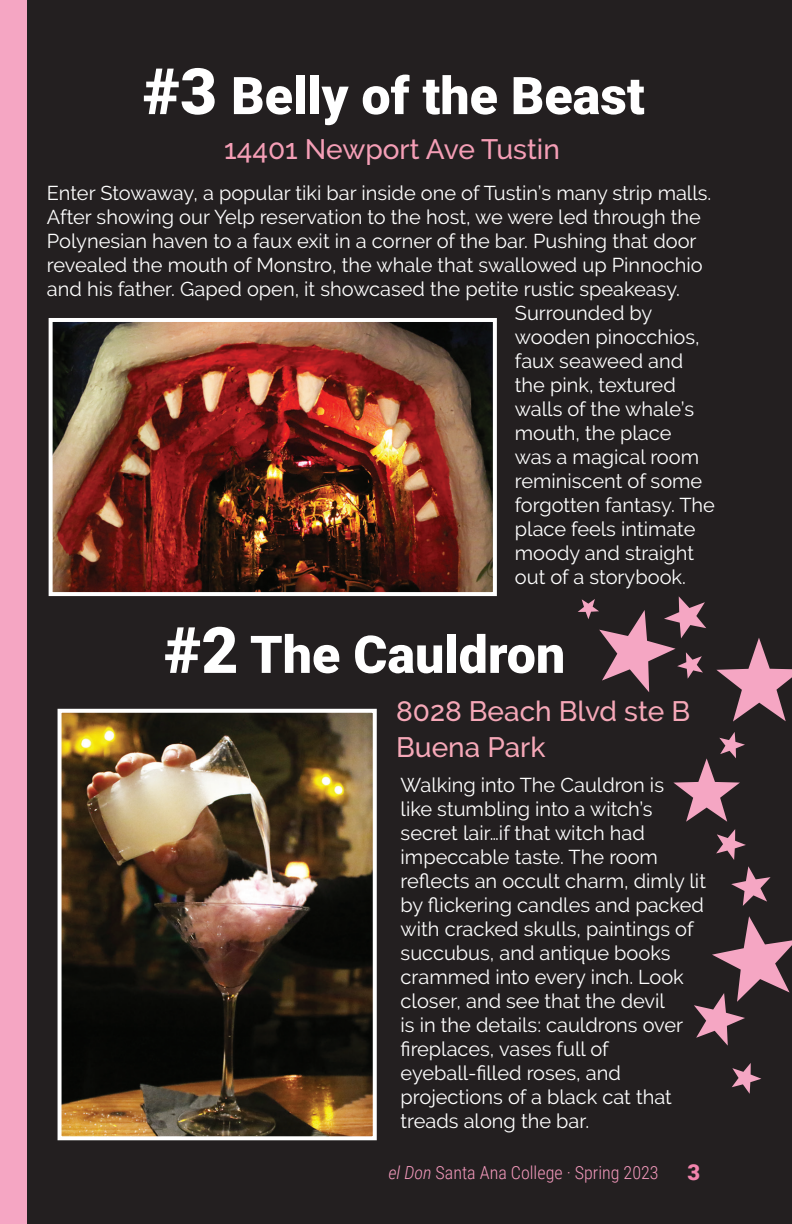
<style>
.page{position:relative;width:792px;height:1224px;background:#fff}
.page>*{position:absolute;margin:0;border:0;box-sizing:border-box;transform-origin:0 0}
.t1{font:900 52px "Roboto";color:#fff}
.t2{font:500 28px/36px "Raleway";color:#f6a8b8}
.t3{font:500 28px "Raleway";color:#f59eb6}
.t4{font:900 22px "Roboto";color:#f284ad}
.t5{font:20px/24px "Raleway";color:#fff}
.t6{font:300 18px "Roboto Condensed";color:#f499bc}
.s1{font-size:64px}
.s2{font-style:italic}
</style>
<div class="page">
<div style="left:8px;top:0;width:783px;height:1224px;background:#231f20"></div>
<img style="left:54px;top:323px;width:438px;height:268px">
<div style="left:49px;top:318px;width:448px;height:278px;border:4px solid #fff"></div>
<img style="left:63px;top:714px;width:309px;height:421px">
<div style="left:58px;top:709px;width:319px;height:431px;border:4px solid #fff"></div>
<svg style="left:716px;top:638px;width:76px;height:84px"></svg>
<svg style="left:716px;top:829px;width:30px;height:31px"></svg>
<svg style="left:731px;top:866px;width:40px;height:40px"></svg>
<svg style="left:673px;top:732px;width:72px;height:90px"></svg>
<svg style="left:578px;top:596px;width:128px;height:96px"></svg>
<svg style="left:694px;top:916px;width:98px;height:130px"></svg>
<svg style="left:732px;top:1063px;width:29px;height:31px"></svg>
<div style="left:0;top:0;width:26px;height:1224px;background:#f5a6c3"></div>
<h1 class="t1" style="left:143px;top:59px;width:503px"><span class="s1">#3</span> Belly of the Beast</h1>
<h2 class="t3" style="left:224px;top:133px;width:337px">14401 Newport Ave Tustin</h2>
<p class="t5" style="left:47px;top:181px;width:666px">Enter Stowaway, a popular tiki bar inside one of Tustin’s many strip malls.</p>
<p class="t5" style="left:47px;top:205px;width:655px">After showing our Yelp reservation to the host, we were led through the</p>
<p class="t5" style="left:47px;top:229px;width:651px">Polynesian haven to a faux exit in a corner of the bar. Pushing that door</p>
<p class="t5" style="left:47px;top:253px;width:657px">revealed the mouth of Monstro, the whale that swallowed up Pinnochio</p>
<p class="t5" style="left:47px;top:277px;width:635px">and his father. Gaped open, it showcased the petite rustic speakeasy.</p>
<p class="t5" style="left:515px;top:301px;width:139px">Surrounded by</p>
<p class="t5" style="left:515px;top:325px;width:186px">wooden pinocchios,</p>
<p class="t5" style="left:515px;top:349px;width:170px">faux seaweed and</p>
<p class="t5" style="left:515px;top:373px;width:162px">the pink, textured</p>
<p class="t5" style="left:515px;top:397px;width:181px">walls of the whale’s</p>
<p class="t5" style="left:515px;top:421px;width:158px">mouth, the place</p>
<p class="t5" style="left:515px;top:445px;width:186px">was a magical room</p>
<p class="t5" style="left:515px;top:469px;width:189px">reminiscent of some</p>
<p class="t5" style="left:515px;top:493px;width:202px">forgotten fantasy. The</p>
<p class="t5" style="left:515px;top:517px;width:182px">place feels intimate</p>
<p class="t5" style="left:515px;top:541px;width:181px">moody and straight</p>
<p class="t5" style="left:515px;top:565px;width:173px">out of a storybook.</p>
<h1 class="t1" style="left:164px;top:618px;width:403px"><span class="s1">#2</span> The Cauldron</h1>
<h2 class="t2" style="left:396px;top:693px;width:296px">8028 Beach Blvd ste B<br>Buena Park</h2>
<p class="t5" style="left:401px;top:773px;width:307px">Walking into The Cauldron is<br>like stumbling into a witch’s secret lair…if that witch had impeccable taste. The room reflects an occult charm, dimly lit by flickering candles and packed with cracked skulls, paintings of succubus, and antique books crammed into every inch. Look closer, and see that the devil<br>is in the details: cauldrons over fireplaces, vases full of eyeball-filled roses, and projections of a black cat that treads along the bar.</p>
<p class="t6" style="left:389px;top:1160px;width:272px"><span class="s2">el Don</span> Santa Ana College · Spring 2023</p>
<p class="t4" style="left:687px;top:1157px;width:14px">3</p>
</div>
